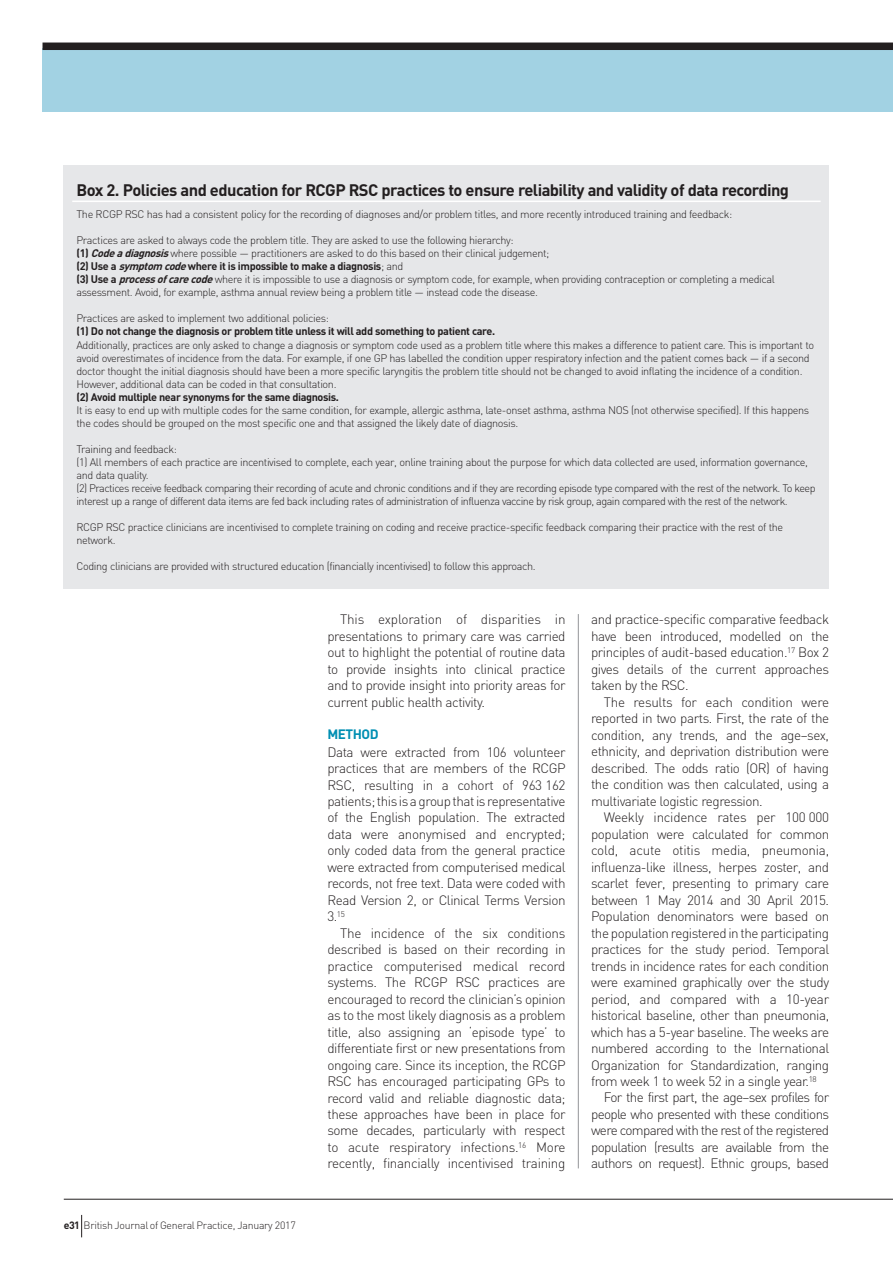
<style>
.page{position:relative;width:893px;height:1263px;background:#fff}
.page>*{position:absolute;margin:0;border:0;box-sizing:border-box;transform-origin:0 0}
.Box_copy_header{font:700 16.5px "DIN";letter-spacing:-.035em;color:#231f20}
.Body_copy_indent{font:300 13.5px/16.5px "DIN";letter-spacing:-.035em;color:#231f20;text-align:justify}
.Body_Copy_First_para{font:300 13.5px/16.5px "DIN";letter-spacing:-.035em;color:#231f20;text-align:justify}
.Sub_Head_A_Header{font:700 13.5px "DIN";letter-spacing:-.035em;color:#008fb3}
.Box_Copy{font:300 10.8px/13px "DIN";letter-spacing:-.035em;color:#231f20}
.Box_Copy-2{font:700 10.8px "DIN";letter-spacing:-.035em;color:#231f20}
.t1{font:300 10.5px "DIN";letter-spacing:-.025em;color:#231f20}
.s1{font-weight:700}
.s2{font-weight:700;font-style:italic}
.s3{font-style:italic}
.s4{font-weight:300}
</style>
<div class="page">
<div style="left:43px;top:48px;width:850px;height:64px;background:#a2d2e3"></div>
<div style="left:43px;top:43px;width:850px;height:7px;background:#231f20"></div>
<hr style="left:578px;top:614px;width:1px;height:554px;background:#939598">
<div style="left:64px;top:165px;width:765px;height:423px;background:#e6e7e9"></div>
<hr style="left:72px;top:201px;width:749px;height:1px;background:#fff">
<svg style="left:81px;top:1215px;width:1px;height:22px"></svg>
<hr style="left:64px;top:1199px;width:829px;height:1px;background:#231f20">
<p class="Box_copy_header" style="left:76px;top:180px;width:714px">Box 2. Policies and education for RCGP RSC practices to ensure reliability and validity of data recording</p>
<p class="Box_Copy" style="left:76px;top:207px;width:657px">The RCGP RSC has had a consistent policy for the recording of diagnoses and/or problem titles, and more recently introduced training and feedback:</p>
<p class="Box_Copy" style="left:76px;top:234px;width:439px">Practices are asked to always code the problem title. They are asked to use the following hierarchy:</p>
<p class="Box_Copy" style="left:76px;top:247px;width:474px"><span class="s1">(1)</span> <span class="s2">Codeadiagnosis</span>where possible — practitioners are asked to do this based on their clinical judgement;</p>
<p class="Box_Copy-2" style="left:76px;top:259px;width:328px">(2) Use a <span class="s3">symptom code</span>where it is impossible to make a diagnosis<span class="s4">; and</span></p>
<p class="Box_Copy" style="left:76px;top:273px;width:700px"><span class="s1">(3) Use a</span> <span class="s2">processofcarecode</span>where it is impossible to use a diagnosis or symptom code, for example, when providing contraception or completing a medical assessment. Avoid, for example, asthma annual review being a problem title — instead code the disease.</p>
<p class="Box_Copy" style="left:76px;top:312px;width:254px">Practices are asked to implement two additional policies:</p>
<p class="Box_Copy-2" style="left:76px;top:324px;width:420px">(1) Do not change the diagnosis or problem title unless it will add something to patient care.</p>
<p class="Box_Copy" style="left:76px;top:338px;width:739px">Additionally, practices are only asked to change a diagnosis or symptom code used as a problem title where this makes a difference to patient care. This is important to avoid overestimates of incidence from the data. For example, if one GP has labelled the condition upper respiratory infection and the patient comes back — if a second doctor thought the initial diagnosis should have been a more specific laryngitis the problem title should not be changed to avoid inflating the incidence of a condition.<br>However, additional data can be coded in that consultation.</p>
<p class="Box_Copy-2" style="left:76px;top:390px;width:264px">(2) Avoid multiple near synonyms for the same diagnosis.</p>
<p class="Box_Copy" style="left:76px;top:403px;width:734px">It is easy to end up with multiple codes for the same condition, for example, allergic asthma, late-onset asthma, asthma NOS (not otherwise specified). If this happens the codes should be grouped on the most specific one and that assigned the likely date of diagnosis.</p>
<p class="Box_Copy" style="left:76px;top:442px;width:102px">Training and feedback:</p>
<p class="Box_Copy" style="left:76px;top:455px;width:733px">(1) All members of each practice are incentivised to complete, each year, online training about the purpose for which data collected are used, information governance, and data quality.</p>
<p class="Box_Copy" style="left:76px;top:481px;width:741px">(2) Practices receive feedback comparing their recording of acute and chronic conditions and if they are recording episode type compared with the rest of the network. To keep interest up a range of different data items are fed back including rates of administration of influenza vaccine by risk group, again compared with the rest of the network.</p>
<p class="Box_Copy" style="left:76px;top:521px;width:708px">RCGP RSC practice clinicians are incentivised to complete training on coding and receive practice-specific feedback comparing their practice with the rest of the network.</p>
<p class="Box_Copy" style="left:76px;top:560px;width:461px">Coding clinicians are provided with structured education (financially incentivised) to follow this approach.</p>
<p class="t1" style="left:64px;top:1219px;width:233px"><span class="s1">e31</span> British Journal of General Practice, January 2017</p>
<p class="Body_copy_indent" style="left:327px;top:611px;width:240px;text-indent:13px">This exploration of disparities in presentations to primary care was carried out to highlight the potential of routine data to provide insights into clinical practice and to provide insight into priority areas for current public health activity.</p>
<p class="Sub_Head_A_Header" style="left:327px;top:725px;width:53px">METHOD</p>
<p class="Body_Copy_First_para" style="left:327px;top:743px;width:240px">Data were extracted from 106 volunteer practices that are members of the RCGP RSC, resulting in a cohort of 963 162 patients; this is a group that is representative of the English population. The extracted data were anonymised and encrypted; only coded data from the general practice were extracted from computerised medical records, not free text. Data were coded with Read Version 2, or Clinical Terms Version 3.<sup>15</sup></p>
<p class="Body_copy_indent" style="left:327px;top:924px;width:240px;text-indent:13px">The incidence of the six conditions described is based on their recording in practice computerised medical record systems. The RCGP RSC practices are encouraged to record the clinician’s opinion as to the most likely diagnosis as a problem title, also assigning an ‘episode type’ to differentiate first or new presentations from ongoing care. Since its inception, the RCGP RSC has encouraged participating GPs to record valid and reliable diagnostic data; these approaches have been in place for some decades, particularly with respect to acute respiratory infections.<sup>16</sup> More recently, financially incentivised training</p>
<p class="Body_copy_indent" style="left:591px;top:611px;width:240px">and practice-specific comparative feedback have been introduced, modelled on the principles of audit-based education.<sup>17</sup> Box 2 gives details of the current approaches taken by the RSC.</p>
<p class="Body_copy_indent" style="left:591px;top:694px;width:240px;text-indent:13px">The results for each condition were reported in two parts. First, the rate of the condition, any trends, and the age–sex, ethnicity, and deprivation distribution were described. The odds ratio (OR) of having the condition was then calculated, using a multivariate logistic regression.</p>
<p class="Body_copy_indent" style="left:591px;top:809px;width:240px;text-indent:13px">Weekly incidence rates per 100 000 population were calculated for common cold, acute otitis media, pneumonia, influenza-like illness, herpes zoster, and scarlet fever, presenting to primary care between 1 May 2014 and 30 April 2015.<br>Population denominators were based on the population registered in the participating practices for the study period. Temporal trends in incidence rates for each condition were examined graphically over the study period, and compared with a 10-year historical baseline, other than pneumonia, which has a 5-year baseline. The weeks are numbered according to the International Organization for Standardization, ranging from week 1 to week 52 in a single year.<sup>18</sup></p>
<p class="Body_copy_indent" style="left:591px;top:1089px;width:240px;text-indent:13px">For the first part, the age–sex profiles for people who presented with these conditions were compared with the rest of the registered population (results are available from the authors on request). Ethnic groups, based</p>
</div>
